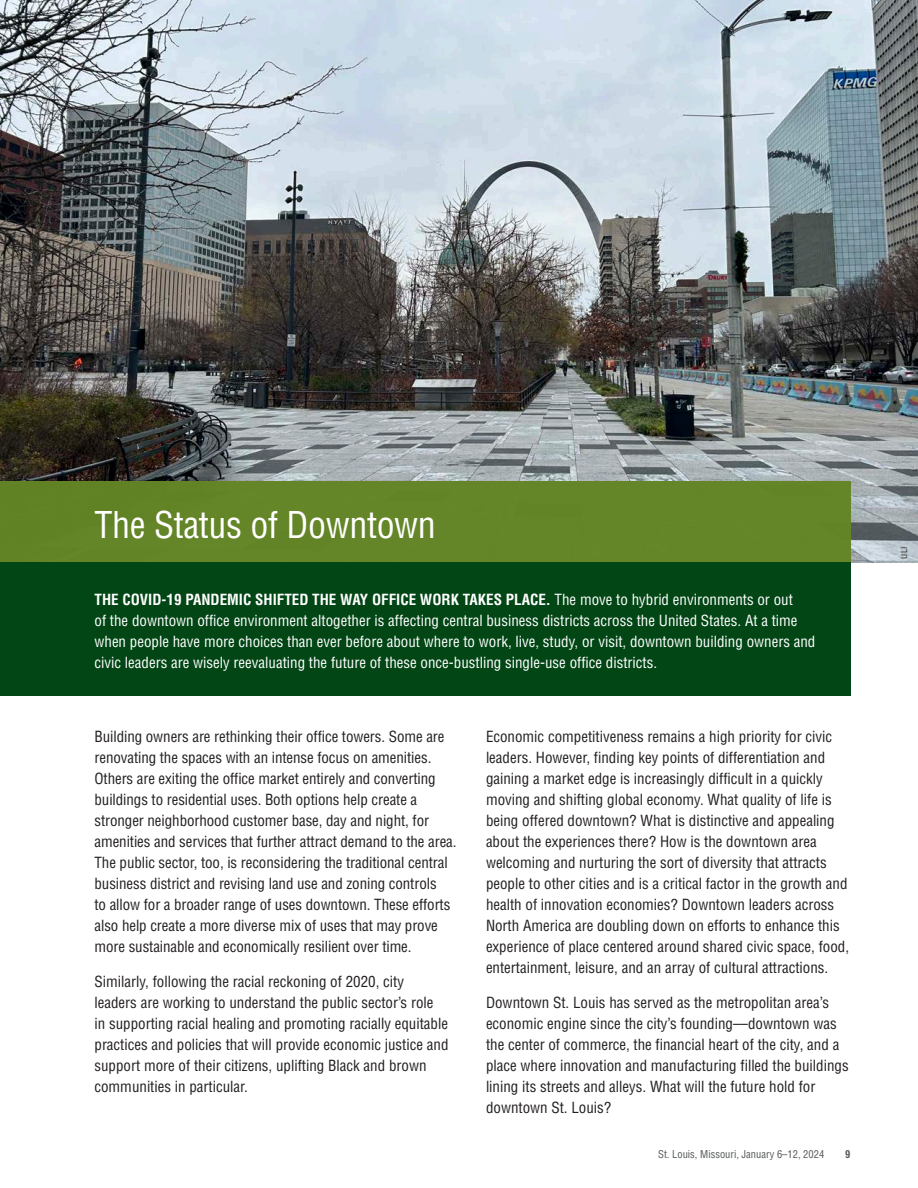
<style>
.page{position:relative;width:918px;height:1188px;background:#fff}
.page>*{position:absolute;margin:0;border:0;box-sizing:border-box;transform-origin:0 0}
.t1{font:condensed 36px "Helvetica";letter-spacing:-.01em;color:#fff}
.t2{font:condensed 15px/21px "Helvetica";color:#231f20}
.Cashiers_body_text{font:condensed 15px/21px "Helvetica";color:#fff}
.t3{font:condensed 10.5px "Helvetica";color:#545758}
.t4{font:700 condensed 10.5px "Helvetica";color:#545758}
.Credit{font:condensed 8.25px "Helvetica";color:#231f20}
.s1{font-weight:700}
</style>
<div class="page">
<img style="left:0;top:0;width:918px;height:562px">
<div style="left:0;top:482px;width:850px;height:80px;background:#648528"></div>
<div style="left:0;top:563px;width:850px;height:133px;background:#024615"></div>
<p class="t1" style="left:94px;top:503px;width:343px">The Status of Downtown</p>
<p class="Cashiers_body_text" style="left:94px;top:589px;width:722px"><span class="s1">THE COVID-19 PANDEMIC SHIFTED THE WAY OFFICE WORK TAKES PLACE.</span> The move to hybrid environments or out<br>of the downtown office environment altogether is affecting central business districts across the United States. At a time when people have more choices than ever before about where to work, live, study, or visit, downtown building owners and civic leaders are wisely reevaluating the future of these once-bustling single-use office districts.</p>
<p class="t2" style="left:94px;top:726px;width:364px">Building owners are rethinking their office towers. Some are renovating the spaces with an intense focus on amenities.<br>Others are exiting the office market entirely and converting buildings to residential uses. Both options help create a stronger neighborhood customer base, day and night, for amenities and services that further attract demand to the area.<br>The public sector, too, is reconsidering the traditional central business district and revising land use and zoning controls<br>to allow for a broader range of uses downtown. These efforts also help create a more diverse mix of uses that may prove more sustainable and economically resilient over time.</p>
<p class="t2" style="left:94px;top:971px;width:356px">Similarly, following the racial reckoning of 2020, city leaders are working to understand the public sector’s role<br>in supporting racial healing and promoting racially equitable practices and policies that will provide economic justice and support more of their citizens, uplifting Black and brown communities in particular.</p>
<p class="t2" style="left:486px;top:726px;width:365px">Economic competitiveness remains a high priority for civic leaders. However, finding key points of differentiation and gaining a market edge is increasingly difficult in a quickly moving and shifting global economy. What quality of life is being offered downtown? What is distinctive and appealing about the experiences there? How is the downtown area welcoming and nurturing the sort of diversity that attracts people to other cities and is a critical factor in the growth and health of innovation economies? Downtown leaders across North America are doubling down on efforts to enhance this experience of place centered around shared civic space, food, entertainment, leisure, and an array of cultural attractions.</p>
<p class="t2" style="left:486px;top:992px;width:364px">Downtown St. Louis has served as the metropolitan area’s economic engine since the city’s founding––downtown was the center of commerce, the financial heart of the city, and a place where innovation and manufacturing filled the buildings lining its streets and alleys. What will the future hold for downtown St. Louis?</p>
<p class="t3" style="left:658px;top:1148px;width:168px">St. Louis, Missouri, January 6–12, 2024</p>
<p class="t4" style="left:845px;top:1148px;width:7px">9</p>
<p class="Credit" style="left:899px;top:559px;width:13px;rotate:-90deg">ULI</p>
</div>
